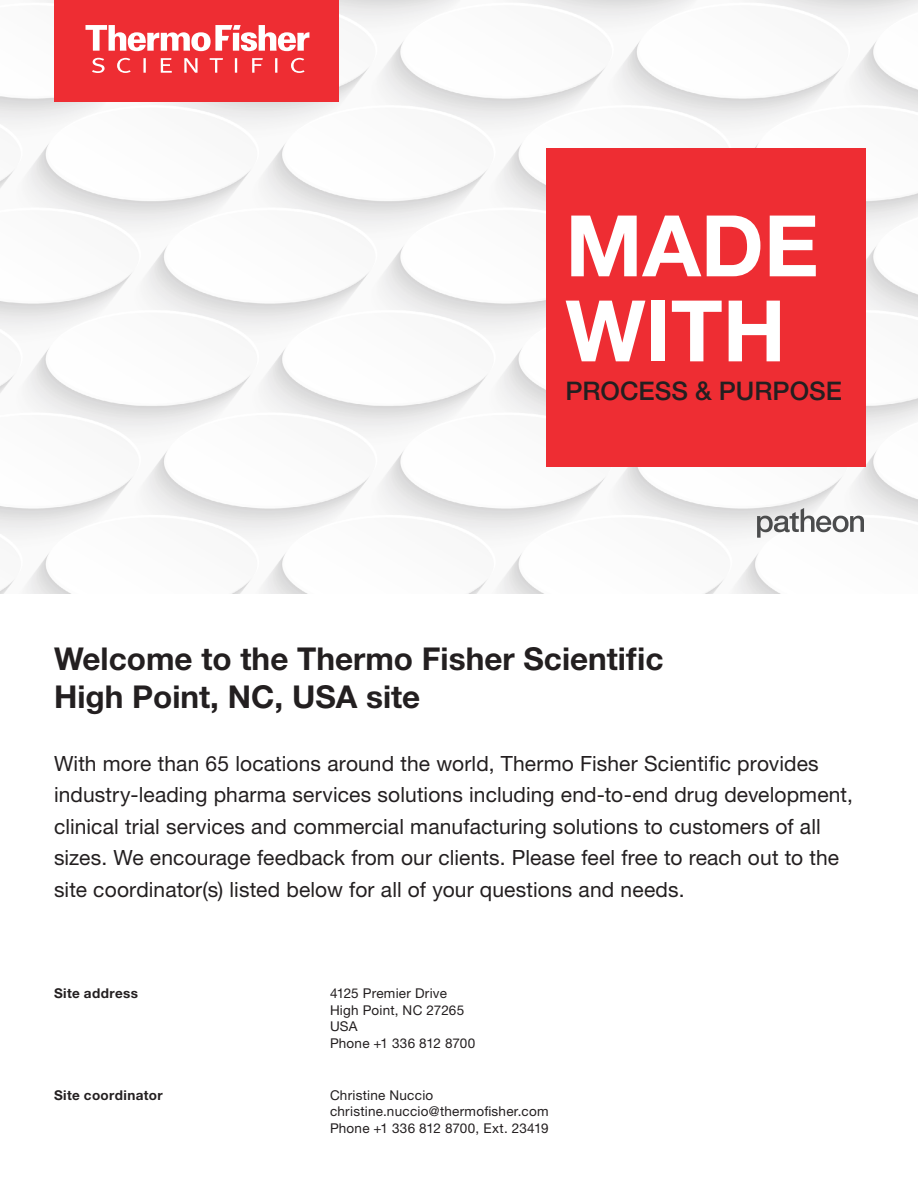
<style>
.page{position:relative;width:918px;height:1188px;background:#fff}
.page>*{position:absolute;margin:0;border:0;box-sizing:border-box;transform-origin:0 0}
.PATH_Visiting_Guide{font:700 85.05px/85.1px "Helvetica Neue LT Std";color:#fff}
.PATH_Visiting_Guide-2{font:700 31.5px "Helvetica Neue LT Std";color:#231f20}
.PATH_Visiting_Guide-3{font:500 25.65px "Helvetica Neue LT Std";color:#231f20}
.PATH_Visiting_Guide-4{font:21px/31.5px "Helvetica Neue LT Std";letter-spacing:.005em;color:#231f20}
.PATH_Visiting_Guide-5{font:13.5px/16.5px "Helvetica Neue LT Std";letter-spacing:.02em;color:#231f20}
.PATH_Visiting_Guide-6{font:700 13.5px "Helvetica Neue LT Std";letter-spacing:.03em;color:#231f20}
</style>
<div class="page">
<img style="left:0;top:0;width:918px;height:594px">
<div style="left:54px;top:0;width:285px;height:101px;background:#ee2d33"></div>
<svg style="left:86px;top:25px;width:223px;height:26px"></svg>
<svg style="left:92px;top:58px;width:213px;height:15px"></svg>
<svg style="left:757px;top:508px;width:107px;height:30px"></svg>
<div style="left:546px;top:148px;width:319px;height:319px;background:#ee2d33"></div>
<p class="PATH_Visiting_Guide" style="left:565px;top:202px;width:255px">MADE<br>WITH</p>
<p class="PATH_Visiting_Guide-3" style="left:565px;top:376px;width:278px">PROCESS &amp; PURPOSE</p>
<p class="PATH_Visiting_Guide-2" style="left:54px;top:640px;width:611px">Welcome to the Thermo Fisher Scientific</p>
<p class="PATH_Visiting_Guide-2" style="left:54px;top:678px;width:368px">High Point, NC, USA site</p>
<p class="PATH_Visiting_Guide-4" style="left:54px;top:747px;width:801px">With more than 65 locations around the world, Thermo Fisher Scientific provides industry-leading pharma services solutions including end-to-end drug development, clinical trial services and commercial manufacturing solutions to customers of all sizes. We encourage feedback from our clients. Please feel free to reach out to the site coordinator(s) listed below for all of your questions and needs.</p>
<p class="PATH_Visiting_Guide-6" style="left:54px;top:985px;width:86px">Site address</p>
<p class="PATH_Visiting_Guide-5" style="left:330px;top:985px;width:147px">4125 Premier Drive<br>High Point, NC 27265<br>USA<br>Phone +1 336 812 8700</p>
<p class="PATH_Visiting_Guide-6" style="left:54px;top:1087px;width:110px">Site coordinator</p>
<p class="PATH_Visiting_Guide-5" style="left:330px;top:1087px;width:220px">Christine Nuccio christine.nuccio@thermofisher.com<br>Phone +1 336 812 8700, Ext. 23419</p>
</div>
